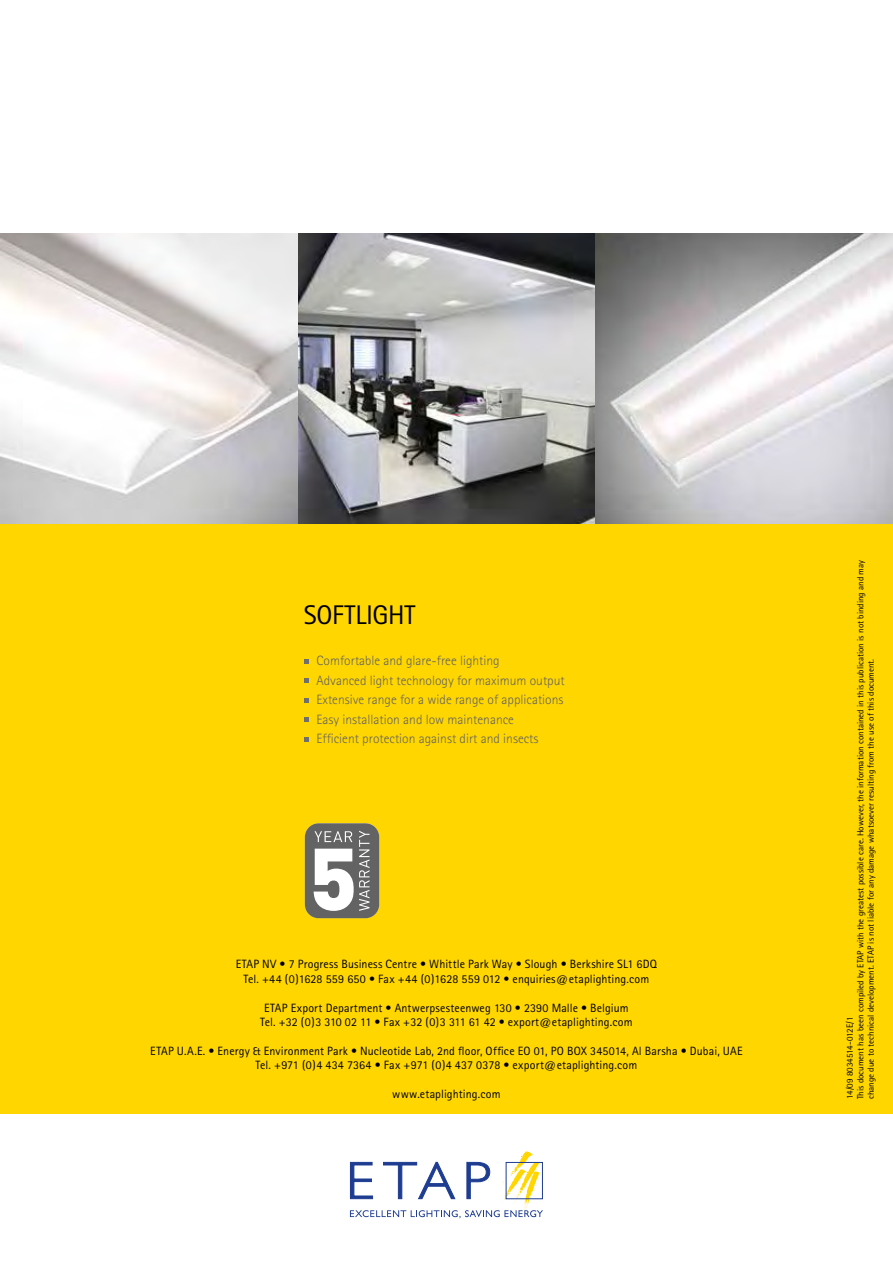
<style>
.page{position:relative;width:893px;height:1263px;background:#fff}
.page>*{position:absolute;margin:0;border:0;box-sizing:border-box;transform-origin:0 0}
.t1{font:27px "Rotis Sans Serif";letter-spacing:-.005em;color:#000}
.t2{font:300 13.5px/19.5px "Rotis Sans Serif";color:#646363}
.t3{font:12px/14.4px "Rotis Sans Serif";letter-spacing:.01em;color:#000;text-align:center}
.t4{font:9px/10.5px "Rotis Sans Serif";color:#000}
</style>
<div class="page">
<div style="left:0;top:510px;width:893px;height:604px;background:#ffd600"></div>
<img style="left:0;top:234px;width:595px;height:289px">
<svg style="left:595px;top:234px;width:298px;height:289px;background:#c4c2c4"></svg>
<svg style="left:304px;top:659px;width:5px;height:5px"></svg>
<svg style="left:304px;top:678px;width:5px;height:5px"></svg>
<svg style="left:304px;top:698px;width:5px;height:5px"></svg>
<svg style="left:304px;top:717px;width:5px;height:5px"></svg>
<svg style="left:304px;top:737px;width:5px;height:5px"></svg>
<div style="left:305px;top:823px;width:74px;height:95px;background:#646363;border-radius:14px"></div>
<svg style="left:314px;top:831px;width:55px;height:80px"></svg>
<svg style="left:350px;top:1151px;width:193px;height:67px"></svg>
<h1 class="t1" style="left:304px;top:599px;width:113px">SOFTLIGHT</h1>
<p class="t2" style="left:317px;top:651px;width:250px">Comfortable and glare-free lighting<br>Advanced light technology for maximum output Extensive range for a wide range of applications Easy installation and low maintenance<br>Efficient protection against dirt and insects</p>
<p class="t3" style="left:236px;top:957px;width:423px">ETAP NV • 7 Progress Business Centre • Whittle Park Way • Slough • Berkshire SL1 6DQ<br>Tel. +44 (0)1628 559 650 • Fax +44 (0)1628 559 012 • enquiries@etaplighting.com</p>
<p class="t3" style="left:260px;top:1000px;width:374px">ETAP Export Department • Antwerpsesteenweg 130 • 2390 Malle • Belgium<br>Tel. +32 (0)3 310 02 11 • Fax +32 (0)3 311 61 42 • export@etaplighting.com</p>
<p class="t3" style="left:150px;top:1043px;width:594px">ETAP U.A.E. • Energy &amp; Environment Park • Nucleotide Lab, 2nd floor, Office EO 01, PO BOX 345014, Al Barsha • Dubai, UAE<br>Tel. +971 (0)4 434 7364 • Fax +971 (0)4 437 0378 • export@etaplighting.com</p>
<p class="t3" style="left:392px;top:1087px;width:110px">www.etaplighting.com</p>
<p class="t4" style="left:844px;top:1099px;width:541px;rotate:-90deg">14/09 8034514-012E/1<br>This document has been compiled by ETAP with the greatest possible care. However, the information contained in this publication is not binding and may change due to technical development. ETAP is not liable for any damage whatsoever resulting from the use of this document.</p>
</div>
